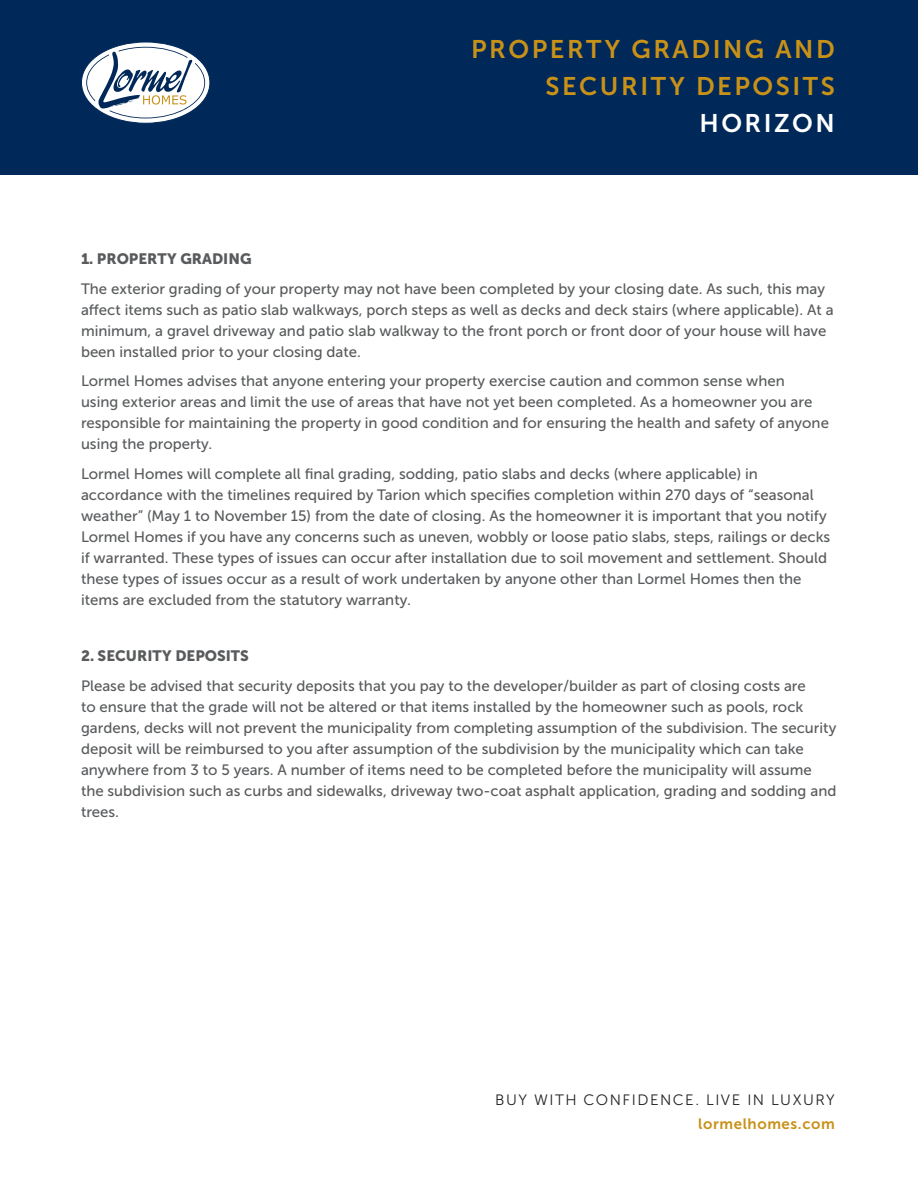
<style>
.page{position:relative;width:918px;height:1188px;background:#fff}
.page>*{position:absolute;margin:0;border:0;box-sizing:border-box;transform-origin:0 0}
.t1{font:25.35px "Museo Sans 700";letter-spacing:.1em;color:#c89118}
.t2{font:25.35px "Museo Sans 700";letter-spacing:.1em;color:#fff}
.t3{font:15px/21px "Museo Sans 500";color:#585a5c}
.t4{font:15px "Museo Sans 900";color:#585a5c}
.t5{font:15px "Museo Sans 300";letter-spacing:.1em;color:#231f20}
.t6{font:15px "Museo Sans 700";letter-spacing:.04em;color:#c89118}
</style>
<div class="page">
<div style="left:0;top:0;width:918px;height:175px;background:#002858"></div>
<svg style="left:81px;top:42px;width:129px;height:81px"></svg>
<p class="t1" style="left:471px;top:35px;width:365px">PROPERTY GRADING AND</p>
<p class="t1" style="left:546px;top:72px;width:291px">SECURITY DEPOSITS</p>
<p class="t2" style="left:699px;top:109px;width:137px">HORIZON</p>
<p class="t4" style="left:81px;top:250px;width:172px">1. PROPERTY GRADING</p>
<p class="t3" style="left:81px;top:278px;width:754px">The exterior grading of your property may not have been completed by your closing date. As such, this may affect items such as patio slab walkways, porch steps as well as decks and deck stairs (where applicable). At a minimum, a gravel driveway and patio slab walkway to the front porch or front door of your house will have been installed prior to your closing date.</p>
<p class="t3" style="left:81px;top:371px;width:750px">Lormel Homes advises that anyone entering your property exercise caution and common sense when<br>using exterior areas and limit the use of areas that have not yet been completed. As a homeowner you are responsible for maintaining the property in good condition and for ensuring the health and safety of anyone using the property.</p>
<p class="t3" style="left:81px;top:463px;width:751px">Lormel Homes will complete all final grading, sodding, patio slabs and decks (where applicable) in accordance with the timelines required by Tarion which specifies completion within 270 days of “seasonal weather” (May 1 to November 15) from the date of closing. As the homeowner it is important that you notify Lormel Homes if you have any concerns such as uneven, wobbly or loose patio slabs, steps, railings or decks if warranted. These types of issues can occur after installation due to soil movement and settlement. Should these types of issues occur as a result of work undertaken by anyone other than Lormel Homes then the items are excluded from the statutory warranty.</p>
<p class="t4" style="left:81px;top:647px;width:169px">2. SECURITY DEPOSITS</p>
<p class="t3" style="left:81px;top:675px;width:757px">Please be advised that security deposits that you pay to the developer/builder as part of closing costs are<br>to ensure that the grade will not be altered or that items installed by the homeowner such as pools, rock gardens, decks will not prevent the municipality from completing assumption of the subdivision. The security deposit will be reimbursed to you after assumption of the subdivision by the municipality which can take anywhere from 3 to 5 years. A number of items need to be completed before the municipality will assume the subdivision such as curbs and sidewalks, driveway two-coat asphalt application, grading and sodding and trees.</p>
<p class="t5" style="left:495px;top:1092px;width:341px">BUY WITH CONFIDENCE. LIVE IN LUXURY</p>
<p class="t6" style="left:698px;top:1115px;width:138px">lormelhomes.com</p>
</div>
